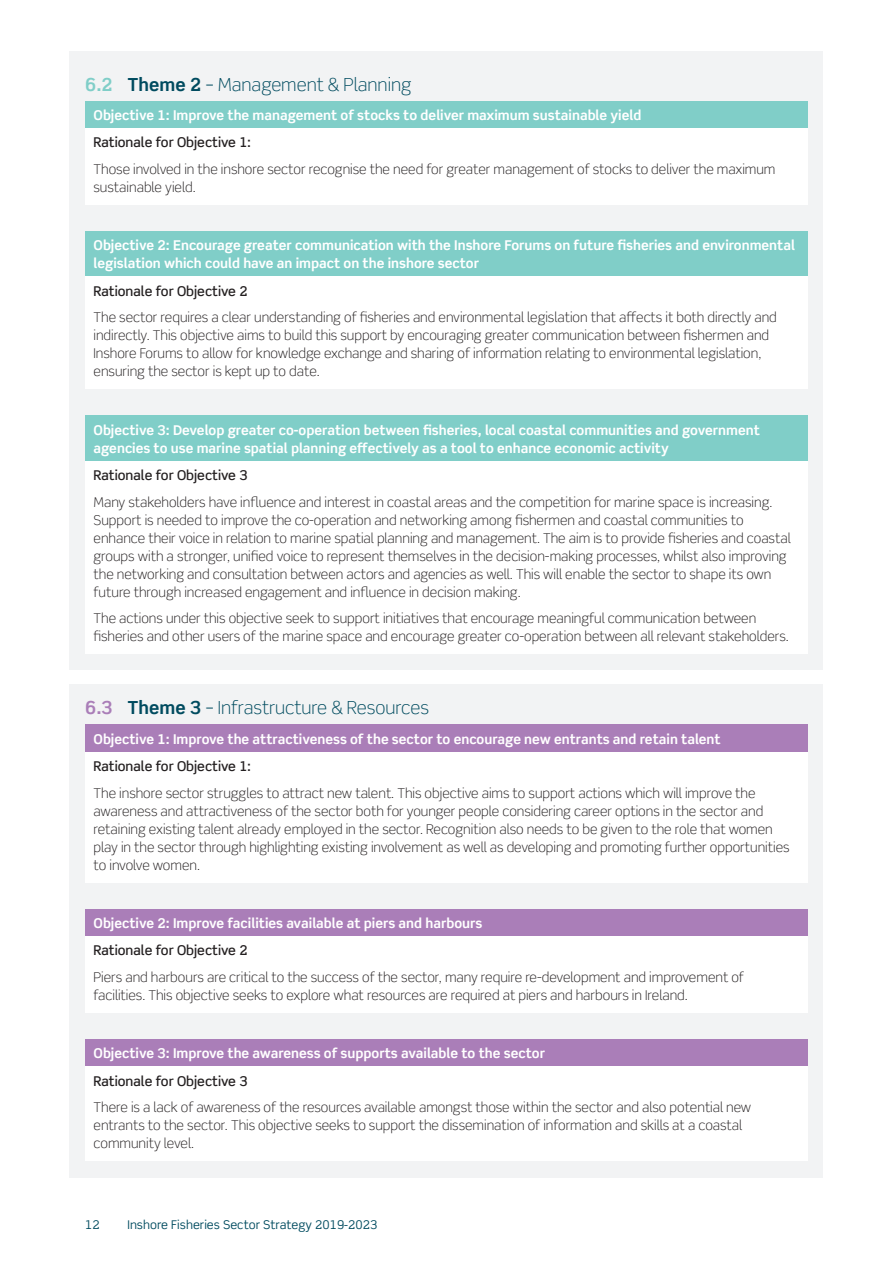
<style>
.page{position:relative;width:893px;height:1263px;background:#fff}
.page>*{position:absolute;margin:0;border:0;box-sizing:border-box;transform-origin:0 0}
.t1{font:300 18px "Scene Pro";color:#004b5f}
.t2{font:300 13.5px/18px "Scene Pro";color:#231f20}
.t3{font:700 13.5px/18px "Scene Pro";color:#fff}
.t4{font:500 13.5px "Scene Pro";color:#231f20}
.t5{font:12px "Scene Pro";color:#004b5f}
.s1{font-weight:700;color:#80cec8}
.s2{font-weight:700}
.s3{font-weight:700;color:#aa7eb8}
</style>
<div class="page">
<div style="left:70px;top:51px;width:753px;height:618px;background:#f2f3f4"></div>
<div style="left:70px;top:685px;width:753px;height:493px;background:#f2f3f4"></div>
<div style="left:85px;top:101px;width:723px;height:27px;background:#80cec8"></div>
<div style="left:85px;top:128px;width:723px;height:77px;background:#fff"></div>
<div style="left:85px;top:231px;width:723px;height:46px;background:#80cec8"></div>
<div style="left:85px;top:277px;width:723px;height:112px;background:#fff"></div>
<div style="left:85px;top:415px;width:723px;height:46px;background:#80cec8"></div>
<div style="left:85px;top:461px;width:723px;height:193px;background:#fff"></div>
<div style="left:85px;top:725px;width:723px;height:27px;background:#aa7eb8"></div>
<div style="left:85px;top:752px;width:723px;height:130px;background:#fff"></div>
<div style="left:85px;top:909px;width:723px;height:27px;background:#aa7eb8"></div>
<div style="left:85px;top:936px;width:723px;height:77px;background:#fff"></div>
<div style="left:85px;top:1039px;width:723px;height:28px;background:#aa7eb8"></div>
<div style="left:85px;top:1067px;width:723px;height:94px;background:#fff"></div>
<h1 class="t1" style="left:85px;top:73px;width:328px"><span class="s1">6.2</span> <span class="s2">Theme 2</span> – Management &amp; Planning</h1>
<p class="t3" style="left:94px;top:106px;width:549px">Objective 1: Improve the management of stocks to deliver maximum sustainable yield</p>
<p class="t4" style="left:94px;top:134px;width:159px">Rationale for Objective 1:</p>
<p class="t2" style="left:94px;top:160px;width:683px">Those involved in the inshore sector recognise the need for greater management of stocks to deliver the maximum sustainable yield.</p>
<p class="t3" style="left:94px;top:236px;width:703px">Objective 2: Encourage greater communication with the Inshore Forums on future fisheries and environmental legislation which could have an impact on the inshore sector</p>
<p class="t4" style="left:94px;top:282px;width:156px">Rationale for Objective 2</p>
<p class="t2" style="left:94px;top:308px;width:685px">The sector requires a clear understanding of fisheries and environmental legislation that affects it both directly and indirectly. This objective aims to build this support by encouraging greater communication between fishermen and Inshore Forums to allow for knowledge exchange and sharing of information relating to environmental legislation, ensuring the sector is kept up to date.</p>
<p class="t3" style="left:94px;top:420px;width:668px">Objective 3: Develop greater co-operation between fisheries, local coastal communities and government agencies to use marine spatial planning effectively as a tool to enhance economic activity</p>
<p class="t4" style="left:94px;top:467px;width:156px">Rationale for Objective 3</p>
<p class="t2" style="left:94px;top:493px;width:699px">Many stakeholders have influence and interest in coastal areas and the competition for marine space is increasing.<br>Support is needed to improve the co-operation and networking among fishermen and coastal communities to enhance their voice in relation to marine spatial planning and management. The aim is to provide fisheries and coastal groups with a stronger, unified voice to represent themselves in the decision-making processes, whilst also improving the networking and consultation between actors and agencies as well. This will enable the sector to shape its own future through increased engagement and influence in decision making.</p>
<p class="t2" style="left:94px;top:609px;width:697px">The actions under this objective seek to support initiatives that encourage meaningful communication between fisheries and other users of the marine space and encourage greater co-operation between all relevant stakeholders.</p>
<h1 class="t1" style="left:85px;top:697px;width:346px"><span class="s3">6.3</span> <span class="s2">Theme 3</span> – Infrastructure &amp; Resources</h1>
<p class="t3" style="left:94px;top:730px;width:629px">Objective 1: Improve the attractiveness of the sector to encourage new entrants and retain talent</p>
<p class="t4" style="left:94px;top:758px;width:159px">Rationale for Objective 1:</p>
<p class="t2" style="left:94px;top:784px;width:698px">The inshore sector struggles to attract new talent. This objective aims to support actions which will improve the awareness and attractiveness of the sector both for younger people considering career options in the sector and retaining existing talent already employed in the sector. Recognition also needs to be given to the role that women play in the sector through highlighting existing involvement as well as developing and promoting further opportunities to involve women.</p>
<p class="t3" style="left:94px;top:914px;width:390px">Objective 2: Improve facilities available at piers and harbours</p>
<p class="t4" style="left:94px;top:942px;width:156px">Rationale for Objective 2</p>
<p class="t2" style="left:94px;top:968px;width:652px">Piers and harbours are critical to the success of the sector, many require re-development and improvement of facilities. This objective seeks to explore what resources are required at piers and harbours in Ireland.</p>
<p class="t3" style="left:94px;top:1044px;width:453px">Objective 3: Improve the awareness of supports available to the sector</p>
<p class="t4" style="left:94px;top:1072px;width:156px">Rationale for Objective 3</p>
<p class="t2" style="left:94px;top:1098px;width:659px">There is a lack of awareness of the resources available amongst those within the sector and also potential new entrants to the sector. This objective seeks to support the dissemination of information and skills at a coastal community level.</p>
<p class="t5" style="left:85px;top:1217px;width:16px">12</p>
<p class="t5" style="left:128px;top:1217px;width:251px">Inshore Fisheries Sector Strategy 2019-2023</p>
</div>
